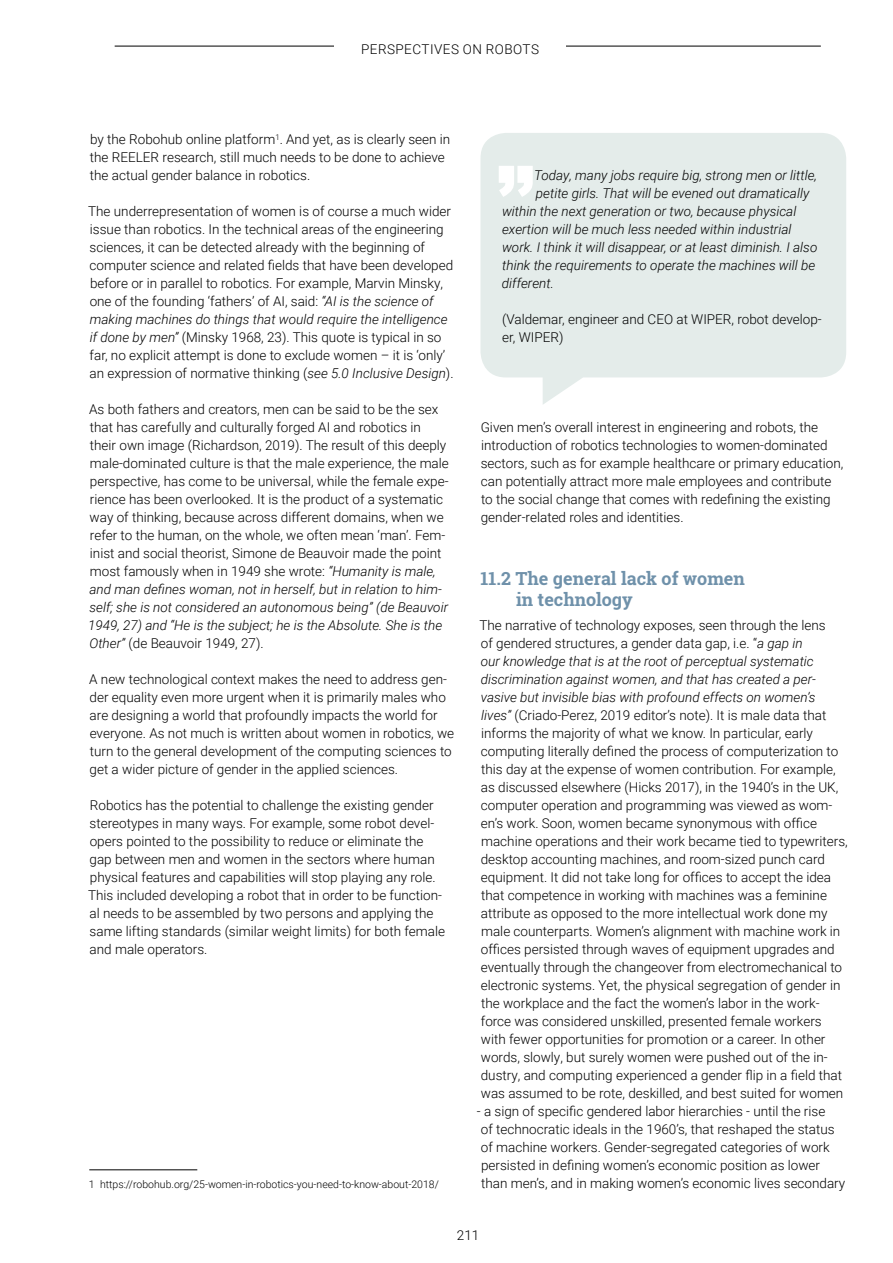
<style>
.page{position:relative;width:893px;height:1263px;background:#fff}
.page>*{position:absolute;margin:0;border:0;box-sizing:border-box;transform-origin:0 0}
.t1{font:900 extra-condensed 84px "Antenna";color:#fff}
.t2{font:700 18px/21px "Roboto Slab";color:#6f91aa}
.t3{font:300 13.5px/18px "Roboto";color:#000}
.t4{font:italic 300 13.5px "Roboto";color:#000}
.t5{font:300 13.5px "Roboto";letter-spacing:.035em;color:#000}
.t6{font:300 10.5px "Roboto";color:#000}
.s1{font-style:italic}
</style>
<div class="page">
<hr style="left:115px;top:46px;width:706px;height:1px;background:#000">
<div style="left:335px;top:38px;width:231px;height:22px;background:#fff"></div>
<hr style="left:89px;top:1169px;width:108px;height:1px;background:#000">
<svg style="left:480px;top:133px;width:366px;height:271px;background:#e6edec"></svg>
<p class="t5" style="left:361px;top:40px;width:179px">PERSPECTIVES ON ROBOTS</p>
<p class="t3" style="left:90px;top:130px;width:362px">by the Robohub online platform<sup>1</sup>. And yet, as is clearly seen in the REELER research, still much needs to be done to achieve the actual gender balance in robotics.</p>
<p class="t3" style="left:88px;top:202px;width:367px">The underrepresentation of women is of course a much wider issue than robotics. In the technical areas of the engineering sciences, it can be detected already with the beginning of computer science and related fields that have been developed before or in parallel to robotics. For example, Marvin Minsky, one of the founding ‘fathers’ of AI, said: <span class="s1">“AI is the science of making machines do things that would require the intelligence if done by men”</span> (Minsky 1968, 23). This quote is typical in so far, no explicit attempt is done to exclude women – it is ‘only’ an expression of normative thinking (<span class="s1">see 5.0 Inclusive Design</span>).</p>
<p class="t3" style="left:88px;top:400px;width:362px">As both fathers and creators, men can be said to be the sex that has carefully and culturally forged AI and robotics in<br>their own image (Richardson, 2019). The result of this deeply male-dominated culture is that the male experience, the male perspective, has come to be universal, while the female expe&shy;rience has been overlooked. It is the product of a systematic way of thinking, because across different domains, when we refer to the human, on the whole, we often mean ‘man’. Fem&shy;inist and social theorist, Simone de Beauvoir made the point most famously when in 1949 she wrote: <span class="s1">“Humanity is male, and man defines woman, not in herself, but in relation to him&shy;self; she is not considered an autonomous being” (de Beauvoir 1949, 27) and “He is the subject; he is the Absolute. She is the Other”</span> (de Beauvoir 1949, 27).</p>
<p class="t3" style="left:89px;top:670px;width:367px">A new technological context makes the need to address gen&shy;der equality even more urgent when it is primarily males who are designing a world that profoundly impacts the world for everyone. As not much is written about women in robotics, we turn to the general development of the computing sciences to get a wider picture of gender in the applied sciences.</p>
<p class="t3" style="left:88px;top:796px;width:358px">Robotics has the potential to challenge the existing gender stereotypes in many ways. For example, some robot devel&shy;opers pointed to the possibility to reduce or eliminate the gap between men and women in the sectors where human physical features and capabilities will stop playing any role.<br>This included developing a robot that in order to be function&shy;al needs to be assembled by two persons and applying the same lifting standards (similar weight limits) for both female and male operators.</p>
<p class="t6" style="left:89px;top:1177px;width:351px">1 https://robohub.org/25-women-in-robotics-you-need-to-know-about-2018/</p>
<h1 class="t1" style="left:496px;top:142px;width:41px">”</h1>
<p class="t4" style="left:534px;top:166px;width:285px">Today, many jobs require big, strong men or little,</p>
<p class="t4" style="left:536px;top:184px;width:275px">petite girls. That will be evened out dramatically</p>
<p class="t4" style="left:502px;top:202px;width:296px">within the next generation or two, because physical</p>
<p class="t4" style="left:502px;top:220px;width:291px">exertion will be much less needed within industrial</p>
<p class="t4" style="left:502px;top:238px;width:317px">work. I think it will disappear, or at least diminish. I also</p>
<p class="t4" style="left:502px;top:256px;width:315px">think the requirements to operate the machines will be</p>
<p class="t4" style="left:502px;top:274px;width:53px">different.</p>
<p class="t3" style="left:502px;top:310px;width:321px">(Valdemar, engineer and CEO at WIPER, robot develop&shy;er, WIPER)</p>
<p class="t3" style="left:481px;top:418px;width:364px">Given men’s overall interest in engineering and robots, the introduction of robotics technologies to women-dominated sectors, such as for example healthcare or primary education, can potentially attract more male employees and contribute to the social change that comes with redefining the existing gender-related roles and identities.</p>
<h2 class="t2" style="left:516px;top:568px;width:230px;text-indent:-35px">11.2 The general lack of women in technology</h2>
<p class="t3" style="left:479px;top:616px;width:370px">The narrative of technology exposes, seen through the lens<br>of gendered structures, a gender data gap, i.e. “<span class="s1">a gap in<br>our knowledge that is at the root of perceptual systematic discrimination against women, and that has created a per&shy;vasive but invisible bias with profound effects on women’s<br>lives”</span> (Criado-Perez, 2019 editor’s note). It is male data that informs the majority of what we know. In particular, early computing literally defined the process of computerization to this day at the expense of women contribution. For example, as discussed elsewhere (Hicks 2017), in the 1940’s in the UK, computer operation and programming was viewed as wom&shy;en’s work. Soon, women became synonymous with office machine operations and their work became tied to typewriters, desktop accounting machines, and room-sized punch card equipment. It did not take long for offices to accept the idea that competence in working with machines was a feminine attribute as opposed to the more intellectual work done my male counterparts. Women’s alignment with machine work in offices persisted through waves of equipment upgrades and eventually through the changeover from electromechanical to electronic systems. Yet, the physical segregation of gender in the workplace and the fact the women’s labor in the work&shy;force was considered unskilled, presented female workers with fewer opportunities for promotion or a career. In other words, slowly, but surely women were pushed out of the in&shy;dustry, and computing experienced a gender flip in a field that was assumed to be rote, deskilled, and best suited for women</p>
<p class="t3" style="left:477px;top:1102px;width:370px">- a sign of specific gendered labor hierarchies - until the rise<br>of technocratic ideals in the 1960’s, that reshaped the status of machine workers. Gender-segregated categories of work persisted in defining women’s economic position as lower than men’s, and in making women’s economic lives secondary</p>
<p class="t3" style="left:457px;top:1226px;width:24px">211</p>
</div>
